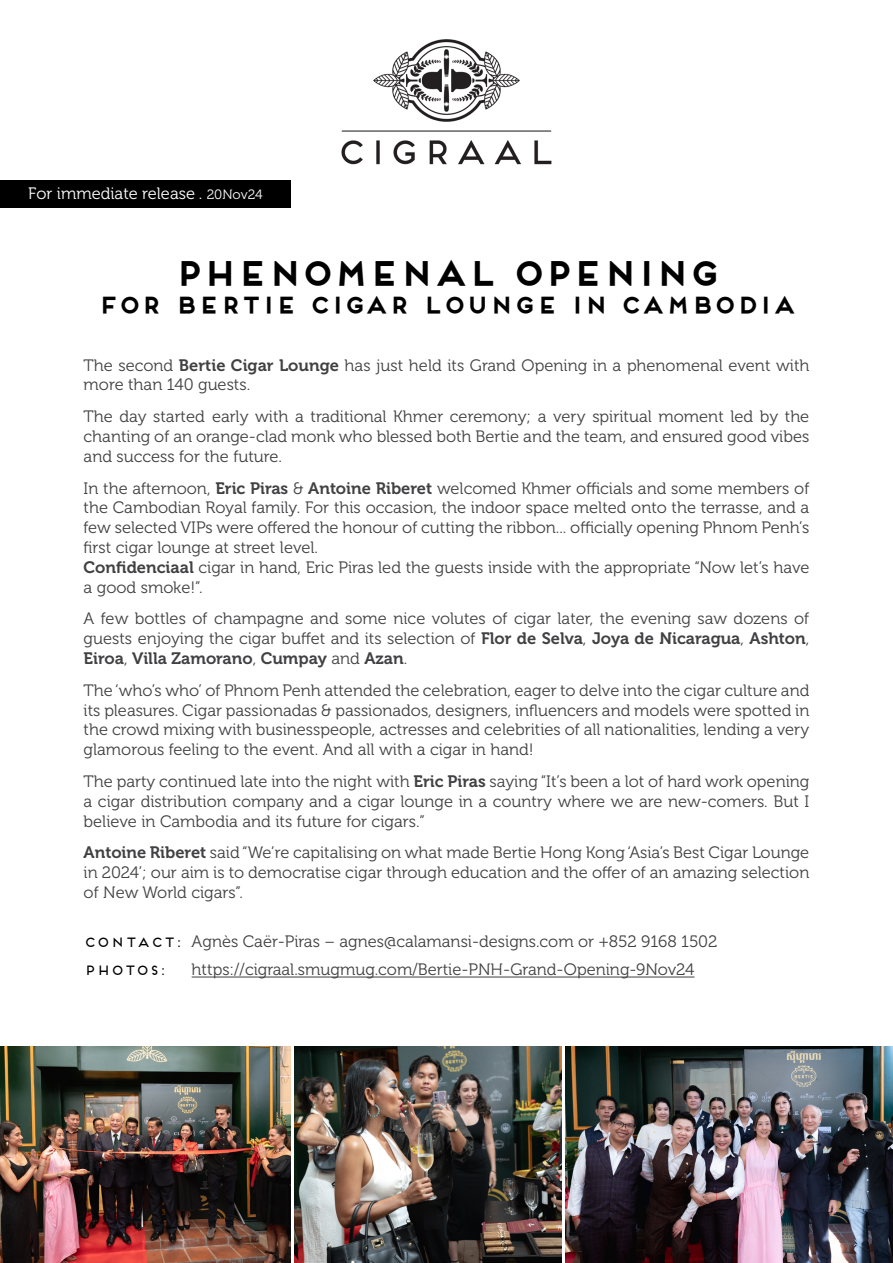
<style>
.page{position:relative;width:893px;height:1263px;background:#fff}
.page>*{position:absolute;margin:0;border:0;box-sizing:border-box;transform-origin:0 0}
.t1{font:700 33px "Frontage";letter-spacing:-.05em;color:#000}
.t2{font:700 22.5px "Frontage";color:#000}
.t3{font:16.5px/19.8px "Museo 300";color:#414042;text-align:justify}
.t4{font:16.5px "Museo 700";color:#414042}
.t5{font:16.5px "Museo 300";color:#fff}
.t6{font:13.5px "Frontage";color:#000}
.s1{font-size:13.5px}
.s2{font-family:"Museo 700"}
.s3{font-family:"Museo 300"}
.s4{font-family:"Frontage";font-size:13.5px;color:#000}
</style>
<div class="page">
<div style="left:0;top:181px;width:291px;height:27px;background:#000"></div>
<hr style="left:192px;top:976px;width:502px;height:1px;background:#414042">
<img style="left:341px;top:39px;width:211px;height:125px">
<img style="left:0;top:1046px;width:291px;height:217px">
<img style="left:294px;top:1046px;width:267px;height:217px">
<img style="left:566px;top:1046px;width:327px;height:217px">
<p class="t5" style="left:28px;top:185px;width:236px">For immediate release . <span class="s1">20Nov24</span></p>
<h1 class="t1" style="left:173px;top:252px;width:549px">PHENOMENAL OPENING</h1>
<h2 class="t2" style="left:97px;top:291px;width:700px">FOR BERTIE CIGAR LOUNGE IN CAMBODIA</h2>
<p class="t3" style="left:84px;top:355px;width:727px">The second <span class="s2">Bertie Cigar Lounge</span> has just held its Grand Opening in a phenomenal event with more than 140 guests.</p>
<p class="t3" style="left:84px;top:407px;width:727px">The day started early with a traditional Khmer ceremony; a very spiritual moment led by the chanting of an orange-clad monk who blessed both Bertie and the team, and ensured good vibes and success for the future.</p>
<p class="t3" style="left:84px;top:478px;width:727px;text-align:left">In the afternoon, <span class="s2">Eric Piras</span> &amp; <span class="s2">Antoine Riberet</span> welcomed Khmer officials and some members of the Cambodian Royal family. For this occasion, the indoor space melted onto the terrasse, and a few selected VIPs were offered the honour of cutting the ribbon... officially opening Phnom Penh’s first cigar lounge at street level.<br><span class="s2">Confidenciaal</span> cigar in hand, Eric Piras led the guests inside with the appropriate “Now let’s have a good smoke!”.</p>
<p class="t3" style="left:84px;top:609px;width:727px">A few bottles of champagne and some nice volutes of cigar later, the evening saw dozens of guests enjoying the cigar buffet and its selection of <span class="s2">Flor de Selva</span>, <span class="s2">Joya de Nicaragua</span>, <span class="s2">Ashton</span>,</p>
<p class="t4" style="left:84px;top:649px;width:325px">Eiroa<span class="s3">,</span> Villa Zamorano<span class="s3">,</span> Cumpay <span class="s3">and</span> Azan<span class="s3">.</span></p>
<p class="t3" style="left:84px;top:680px;width:727px">The ‘who’s who’ of Phnom Penh attended the celebration, eager to delve into the cigar culture and its pleasures. Cigar passionadas &amp; passionados, designers, influencers and models were spotted in the crowd mixing with businesspeople, actresses and celebrities of all nationalities, lending a very glamorous feeling to the event. And all with a cigar in hand!</p>
<p class="t3" style="left:84px;top:772px;width:727px">The party continued late into the night with <span class="s2">Eric Piras</span> saying “It’s been a lot of hard work opening a cigar distribution company and a cigar lounge in a country where we are new-comers. But I believe in Cambodia and its future for cigars.”</p>
<p class="t3" style="left:84px;top:843px;width:727px"><span class="s2">Antoine Riberet</span> said “We’re capitalising on what made Bertie Hong Kong ‘Asia’s Best Cigar Lounge in 2024’; our aim is to democratise cigar through education and the offer of an amazing selection of New World cigars”.</p>
<p class="t3" style="left:84px;top:931px;width:635px"><span class="s4">CONTACT:</span> Agnès Caër-Piras – agnes@calamansi-designs.com or +852 9168 1502</p>
<p class="t6" style="left:84px;top:962px;width:83px">PHOTOS:</p>
<p class="t3" style="left:192px;top:960px;width:504px">https://cigraal.smugmug.com/Bertie-PNH-Grand-Opening-9Nov24</p>
</div>
